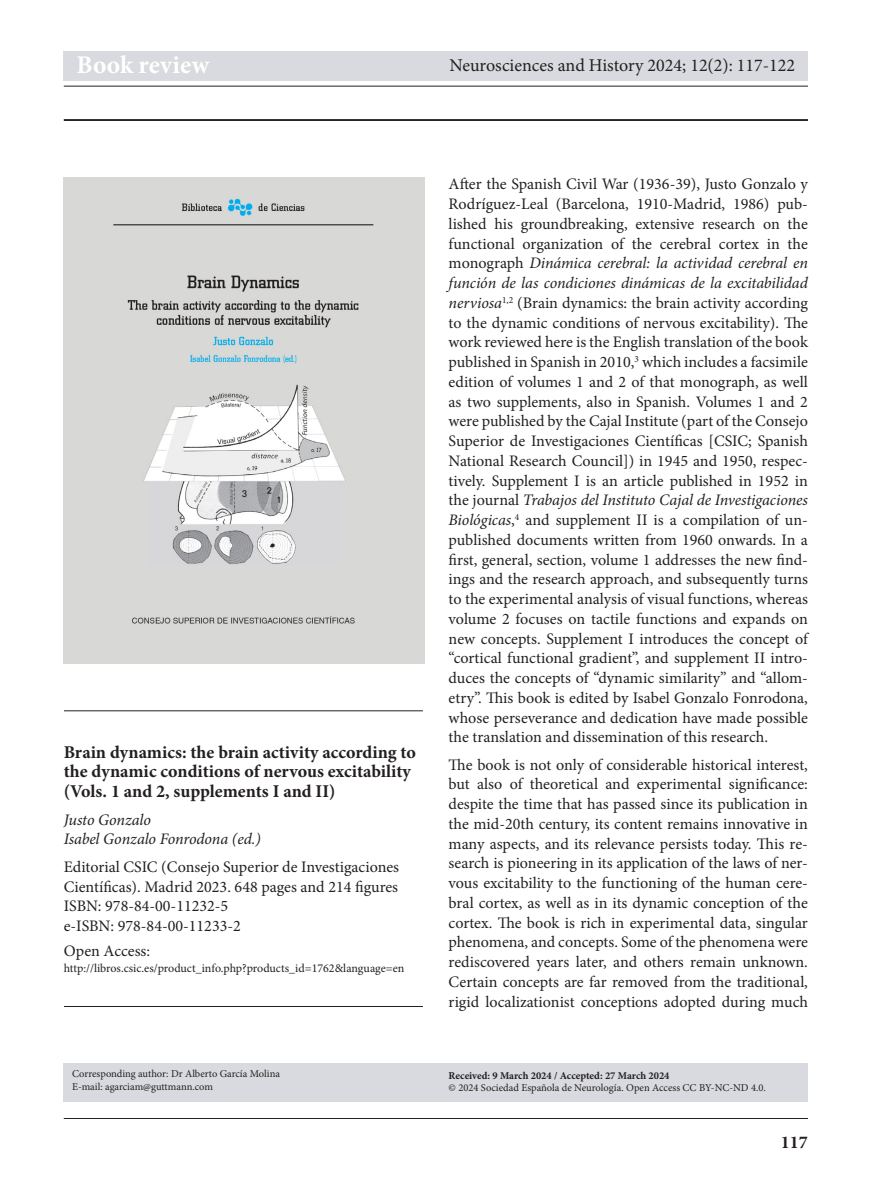
<style>
.page{position:relative;width:893px;height:1191px;background:#fff}
.page>*{position:absolute;margin:0;border:0;box-sizing:border-box;transform-origin:0 0}
.t1{font:700 25.5px "Minion Pro";letter-spacing:.01em;color:#fff}
.t2{font:700 18px/19.5px "Minion Pro";color:#231f20}
.t3{font:18px "Minion Pro";color:#231f20}
.Normal_wrd_3{font:16.05px/19.8px "Minion Pro";color:#231f20;text-align:justify}
.t4{font:italic 16.05px "Minion Pro";letter-spacing:-.01em;color:#231f20}
.t5{font:12px "Minion Pro";color:#231f20}
.t6{font:10.5px "Minion Pro";color:#231f20}
.t7{font:700 10.5px "Minion Pro";color:#231f20}
.s1{font-style:italic}
</style>
<div class="page">
<div style="left:64px;top:1063px;width:744px;height:38px;background:#d8dadf"></div>
<hr style="left:64px;top:86px;width:744px;height:1px;background:#231f20">
<hr style="left:64px;top:1118px;width:744px;height:1px;background:#231f20">
<div style="left:64px;top:51px;width:744px;height:30px;background:#d8dadf"></div>
<hr style="left:64px;top:119px;width:744px;height:2px;background:#231f20">
<img style="left:64px;top:178px;width:360px;height:486px">
<hr style="left:64px;top:710px;width:359px;height:1px;background:#231f20">
<hr style="left:64px;top:1006px;width:359px;height:1px;background:#231f20">
<p class="t1" style="left:77px;top:47px;width:134px">Book review</p>
<p class="t3" style="left:449px;top:53px;width:347px">Neurosciences and History 2024; 12(2): 117-122</p>
<p class="t2" style="left:64px;top:742px;width:353px">Brain dynamics: the brain activity according to the dynamic conditions of nervous excitability</p>
<p class="t2" style="left:64px;top:781px;width:273px">(Vols. 1 and 2, supplements I and II)</p>
<p class="t4" style="left:64px;top:808px;width:89px">Justo Gonzalo</p>
<p class="t4" style="left:64px;top:828px;width:199px">Isabel Gonzalo Fonrodona (ed.)</p>
<p class="Normal_wrd_3" style="left:64px;top:857px;width:337px">Editorial CSIC (Consejo Superior de Investigaciones<br>Científicas). Madrid 2023. 648 pages and 214 figures</p>
<p class="Normal_wrd_3" style="left:64px;top:896px;width:166px">ISBN: 978-84-00-11232-5</p>
<p class="Normal_wrd_3" style="left:64px;top:916px;width:179px">e-ISBN: 978-84-00-11233-2</p>
<p class="Normal_wrd_3" style="left:64px;top:941px;width:88px">Open Access:</p>
<p class="t5" style="left:64px;top:960px;width:342px">http://libros.csic.es/product_info.php?products_id=1762&amp;language=en</p>
<p class="t6" style="left:72px;top:1067px;width:209px">Corresponding author: Dr Alberto García Molina</p>
<p class="t6" style="left:72px;top:1079px;width:143px">E-mail: agarciam@guttmann.com</p>
<p class="Normal_wrd_3" style="left:449px;top:174px;width:361px">After the Spanish Civil War (1936-39), Justo Gonzalo y Rodríguez-Leal (Barcelona, 1910-Madrid, 1986) pub&shy;lished his groundbreaking, extensive research on the functional organization of the cerebral cortex in the monograph <span class="s1">Dinámica cerebral: la actividad cerebral en función de las condiciones dinámicas de la excitabilidad nerviosa</span><sup>1,2</sup> (Brain dynamics: the brain activity according to the dynamic conditions of nervous excitability). The work reviewed here is the English translation of the book published in Spanish in 2010,<sup>3</sup> which includes a facsimile edition of volumes 1 and 2 of that monograph, as well as two supplements, also in Spanish. Volumes 1 and 2 were published by the Cajal Institute (part of the Consejo Superior de Investigaciones Científicas [CSIC; Spanish National Research Council]) in 1945 and 1950, respec&shy;tively. Supplement I is an article published in 1952 in the journal <span class="s1">Trabajos del Instituto Cajal de Investigaciones Biológicas</span>,<sup>4</sup> and supplement II is a compilation of un&shy;published documents written from 1960 onwards. In a first, general, section, volume 1 addresses the new find&shy;ings and the research approach, and subsequently turns to the experimental analysis of visual functions, whereas volume 2 focuses on tactile functions and expands on new concepts. Supplement I introduces the concept of “cortical functional gradient”, and supplement II intro&shy;duces the concepts of “dynamic similarity” and “allom&shy;etry”. This book is edited by Isabel Gonzalo Fonrodona, whose perseverance and dedication have made possible the translation and dissemination of this research.</p>
<p class="Normal_wrd_3" style="left:449px;top:754px;width:361px">The book is not only of considerable historical interest, but also of theoretical and experimental significance: despite the time that has passed since its publication in the mid-20th century, its content remains innovative in many aspects, and its relevance persists today. This re&shy;search is pioneering in its application of the laws of ner&shy;vous excitability to the functioning of the human cere&shy;bral cortex, as well as in its dynamic conception of the cortex. The book is rich in experimental data, singular phenomena, and concepts. Some of the phenomena were rediscovered years later, and others remain unknown.<br>Certain concepts are far removed from the traditional, rigid localizationist conceptions adopted during much</p>
<p class="t7" style="left:449px;top:1067px;width:222px">Received: 9 March 2024 / Accepted: 27 March 2024</p>
<p class="t6" style="left:449px;top:1080px;width:319px">© 2024 Sociedad Española de Neurología. Open Access CC BY-NC-ND 4.0.</p>
<p class="t2" style="left:781px;top:1132px;width:28px">117</p>
</div>
